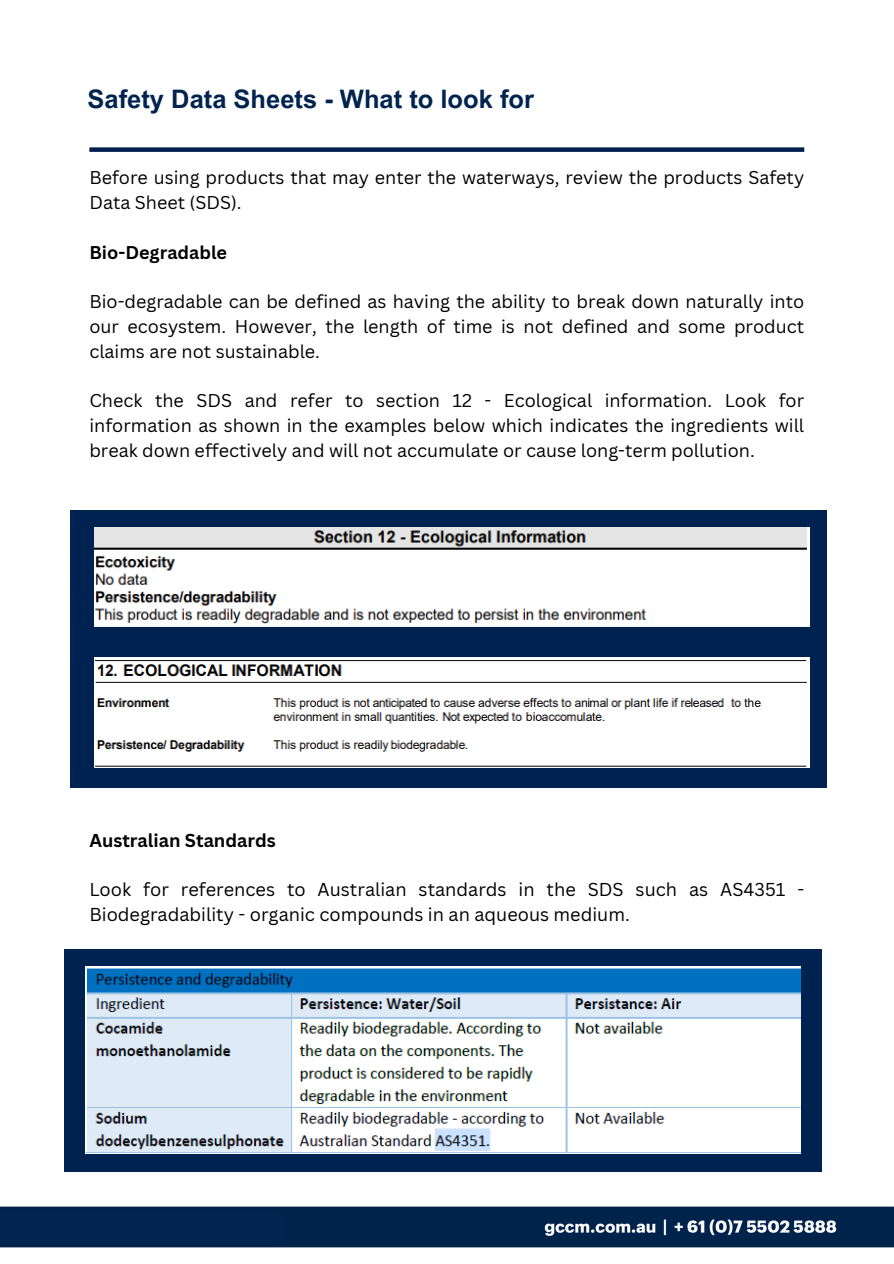
<style>
.page{position:relative;width:894px;height:1264px;background:#fff}
.page>*{position:absolute;margin:0;border:0;box-sizing:border-box;transform-origin:0 0}
.t1{font:700 25.5px "Arial MT Pro";color:#00234f}
.t2{font:18.15px/24.8px "Canva Sans";color:#000}
.t3{font:700 18.15px "Canva Sans";color:#000}
.t4{font:18px/24.8px "Canva Sans";color:#000;text-align:justify}
.t5{font:700 18px "Canva Sans";color:#000}
</style>
<div class="page">
<img style="left:0;top:1206px;width:893px;height:42px">
<div style="left:0;top:1209px;width:286px;height:35px;background:#00234f"></div>
<div style="left:89px;top:147px;width:715px;height:5px;background:#001f4d"></div>
<div style="left:70px;top:510px;width:756px;height:277px;background:#002250"></div>
<img style="left:95px;top:527px;width:714px;height:99px">
<img style="left:95px;top:658px;width:714px;height:109px">
<div style="left:65px;top:949px;width:756px;height:222px;background:#002250"></div>
<img style="left:86px;top:966px;width:714px;height:187px">
<h1 class="t1" style="left:88px;top:90px;width:448px">Safety Data Sheets - What to look for</h1>
<h2 class="t4" style="left:89px;top:165px;width:716px">Before using products that may enter the waterways, review the products Safety<br>Data Sheet (SDS).</h2>
<p class="t5" style="left:89px;top:239px;width:139px">Bio-Degradable</p>
<p class="t4" style="left:89px;top:289px;width:716px">Bio-degradable can be defined as having the ability to break down naturally into our ecosystem. However, the length of time is not defined and some product claims are not sustainable.</p>
<p class="t4" style="left:89px;top:388px;width:716px">Check the SDS and refer to section 12 - Ecological information. Look for information as shown in the examples below which indicates the ingredients will break down effectively and will not accumulate or cause long-term pollution.</p>
<p class="t3" style="left:89px;top:827px;width:188px">Australian Standards</p>
<p class="t2" style="left:89px;top:876px;width:716px">Look for references to Australian standards in the SDS such as AS4351 -<br>Biodegradability - organic compounds in an aqueous medium.</p>
</div>
